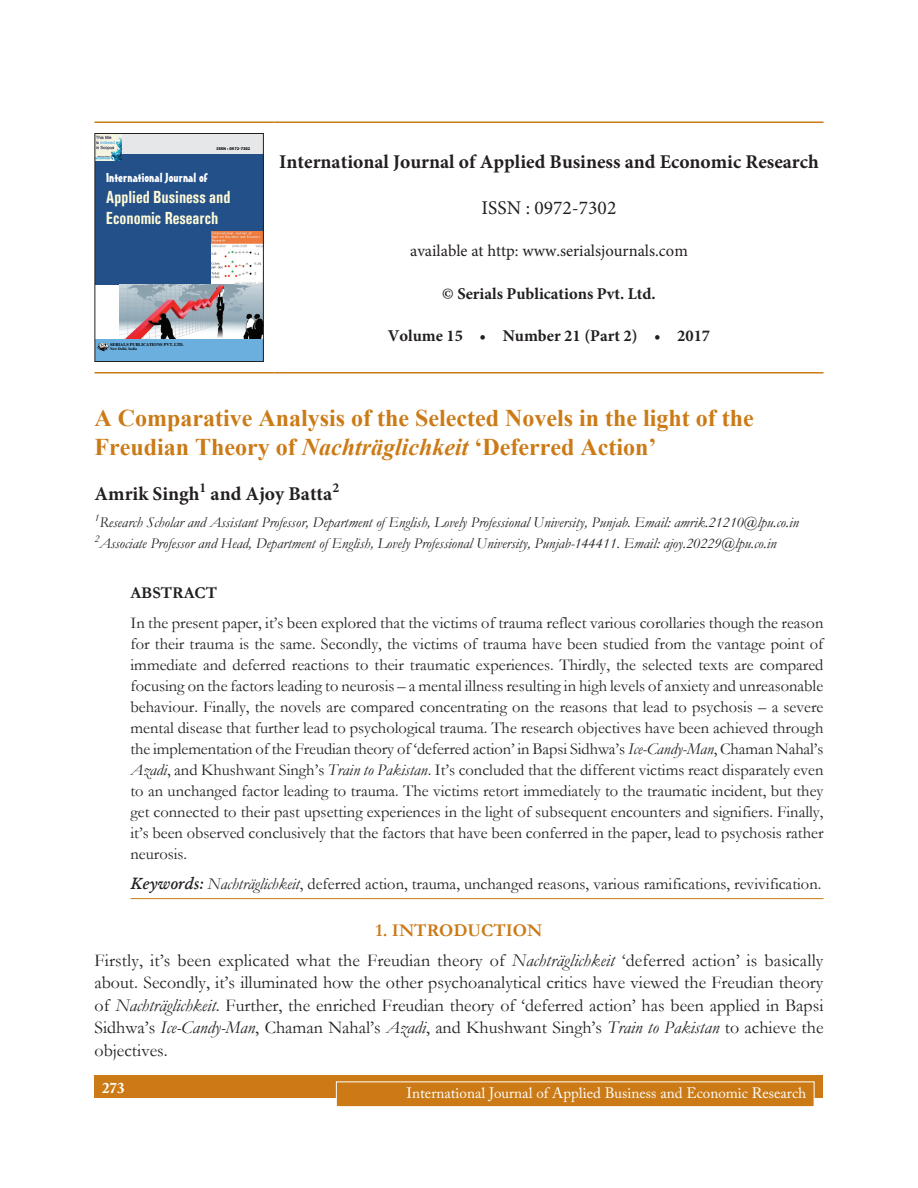
<style>
.page{position:relative;width:918px;height:1188px;background:#fff}
.page>*{position:absolute;margin:0;border:0;box-sizing:border-box;transform-origin:0 0}
.Chapter_Name{font:700 24px/28.8px "Times New Roman";color:#cb7a16}
.Author_Name{font:700 19.5px "Minion Pro";color:#231f20}
.t1{font:19.5px "Minion Pro";color:#231f20}
.Body_text{font:18px/22.5px "Garamond";color:#231f20;text-align:justify}
.Subhead_1{font:700 18px "Garamond";color:#cb7a16}
.t2{font:500 condensed 17.55px/20.7px "Univers";color:#fffbd6;scale:.9 1}
.Abstract_Body_text{font:16.5px/21px "Garamond";color:#231f20;text-align:justify}
.Abstract_Below{font:16.5px "Garamond";color:#231f20}
.t3{font:700 16.5px "Minion Pro";color:#231f20}
.t4{font:16.5px "Minion Pro";color:#231f20}
.Abstract_Subhead{font:700 16.5px "Garamond";color:#231f20}
.Footnote{font:italic 15px "Garamond";color:#231f20}
.t5{font:15px "Adobe Caslon Pro";color:#fff}
.t6{font:700 15px "Adobe Caslon Pro";color:#fff}
.Author_Name-2{font:700 13.65px "Minion Pro";color:#231f20}
.t7{font:12.6px "Mister Earl BT";color:#fff;scale:1.19 1}
.Footnote-2{font:italic 10.5px "Garamond";color:#231f20}
.t8{font:700 4.35px "Times";color:#000}
.t9{font:700 3.75px "Times";color:#000}
.t10{font:700 3.75px "Tahoma";color:#000}
.s1{font-style:italic}
.s2{font-weight:600;font-style:italic}
</style>
<div class="page">
<div style="left:94px;top:1076px;width:730px;height:22px;background:#cb7a16"></div>
<div style="left:336px;top:1082px;width:478px;height:25px;background:#cb7a16"></div>
<div style="left:336px;top:1082px;width:478px;height:25px;border:1px solid #fff"></div>
<hr style="left:130px;top:898px;width:694px;height:1px;background:#cb7a16">
<hr style="left:94px;top:122px;width:180px;height:1px;background:#cb7a16">
<hr style="left:274px;top:122px;width:550px;height:1px;background:#cb7a16">
<hr style="left:94px;top:372px;width:180px;height:2px;background:#cb7a16">
<hr style="left:274px;top:372px;width:550px;height:2px;background:#cb7a16">
<div style="left:95px;top:339px;width:168px;height:23px;background:#6bafdf"></div>
<div style="left:95px;top:154px;width:168px;height:131px;background:#24508a"></div>
<div style="left:95px;top:134px;width:168px;height:20px;background:#e6e7e9"></div>
<svg style="left:98px;top:343px;width:11px;height:8px"></svg>
<img style="left:96px;top:135px;width:25px;height:25px">
<img style="left:211px;top:231px;width:51px;height:54px">
<img style="left:120px;top:285px;width:142px;height:54px">
<div style="left:94px;top:133px;width:170px;height:229px;border:1px solid #231f20"></div>
<p class="t10" style="left:217px;top:146px;width:35px">ISSN : 0972-7302</p>
<p class="t7" style="left:106px;top:170px;width:87px">International Journal of</p>
<p class="t2" style="left:106px;top:188px;width:140px">Applied Business and<br>Economic Research</p>
<p class="t8" style="left:110px;top:342px;width:75px">SERIALS PUBLICATIONS PVT. LTD.</p>
<p class="t9" style="left:110px;top:347px;width:28px">New Delhi, India</p>
<p class="Author_Name" style="left:279px;top:148px;width:541px">International Journal of Applied Business and Economic Research</p>
<p class="t1" style="left:482px;top:195px;width:136px">ISSN : 0972-7302</p>
<p class="t4" style="left:410px;top:240px;width:279px">available at http: www.serialsjournals.com</p>
<p class="t3" style="left:442px;top:282px;width:215px">© Serials Publications Pvt. Ltd.</p>
<p class="t3" style="left:388px;top:324px;width:324px">Volume 15 • Number 21 (Part 2) • 2017</p>
<p class="Chapter_Name" style="left:94px;top:403px;width:661px">A Comparative Analysis of the Selected Novels in the light of the<br>Freudian Theory of <span class="s1">Nachträglichkeit</span> ‘Deferred Action’</p>
<p class="Author_Name" style="left:94px;top:480px;width:107px">Amrik Singh</p>
<p class="Author_Name-2" style="left:200px;top:478px;width:8px">1</p>
<p class="Author_Name" style="left:211px;top:480px;width:123px">and Ajoy Batta</p>
<p class="Author_Name-2" style="left:332px;top:478px;width:8px">2</p>
<p class="Footnote-2" style="left:94px;top:510px;width:6px">1</p>
<p class="Footnote" style="left:99px;top:513px;width:701px">Research Scholar and Assistant Professor, Department of English, Lovely Professional University, Punjab. Email: amrik.21210@lpu.co.in</p>
<p class="Footnote-2" style="left:94px;top:531px;width:6px">2</p>
<p class="Footnote" style="left:99px;top:534px;width:679px">Associate Professor and Head, Department of English, Lovely Professional University, Punjab-144411. Email: ajoy.20229@lpu.co.in</p>
<p class="Abstract_Subhead" style="left:130px;top:582px;width:88px">ABSTRACT</p>
<p class="Abstract_Body_text" style="left:130px;top:612px;width:695px">In the present paper, it’s been explored that the victims of trauma reflect various corollaries though the reason for their trauma is the same. Secondly, the victims of trauma have been studied from the vantage point of immediate and deferred reactions to their traumatic experiences. Thirdly, the selected texts are compared focusing on the factors leading to neurosis – a mental illness resulting in high levels of anxiety and unreasonable behaviour. Finally, the novels are compared concentrating on the reasons that lead to psychosis – a severe mental disease that further lead to psychological trauma. The research objectives have been achieved through the implementation of the Freudian theory of ‘deferred action’ in Bapsi Sidhwa’s <span class="s1">Ice-Candy-Man</span>, Chaman Nahal’s <span class="s1">Azadi</span>, and Khushwant Singh’s <span class="s1">Train to Pakistan</span>. It’s concluded that the different victims react disparately even to an unchanged factor leading to trauma. The victims retort immediately to the traumatic incident, but they get connected to their past upsetting experiences in the light of subsequent encounters and signifiers. Finally, it’s been observed conclusively that the factors that have been conferred in the paper, lead to psychosis rather neurosis.</p>
<p class="Abstract_Below" style="left:130px;top:873px;width:692px"><span class="s2">Keywords:</span> <span class="s1">Nachträglichkeit</span>, deferred action, trauma, unchanged reasons, various ramifications, revivification.</p>
<p class="Subhead_1" style="left:376px;top:918px;width:168px">1. INTRODUCTION</p>
<p class="Body_text" style="left:94px;top:948px;width:731px">Firstly, it’s been explicated what the Freudian theory of <span class="s1">Nachträglichkeit</span> ‘deferred action’ is basically about. Secondly, it’s illuminated how the other psychoanalytical critics have viewed the Freudian theory of <span class="s1">Nachträglichkeit</span>. Further, the enriched Freudian theory of ‘deferred action’ has been applied in Bapsi Sidhwa’s <span class="s1">Ice-Candy-Man</span>, Chaman Nahal’s <span class="s1">Azadi</span>, and Khushwant Singh’s <span class="s1">Train to Pakistan</span> to achieve the objectives.</p>
<p class="t6" style="left:102px;top:1079px;width:24px">273</p>
<p class="t5" style="left:407px;top:1084px;width:401px">International Journal of Applied Business and Economic Research</p>
</div>
